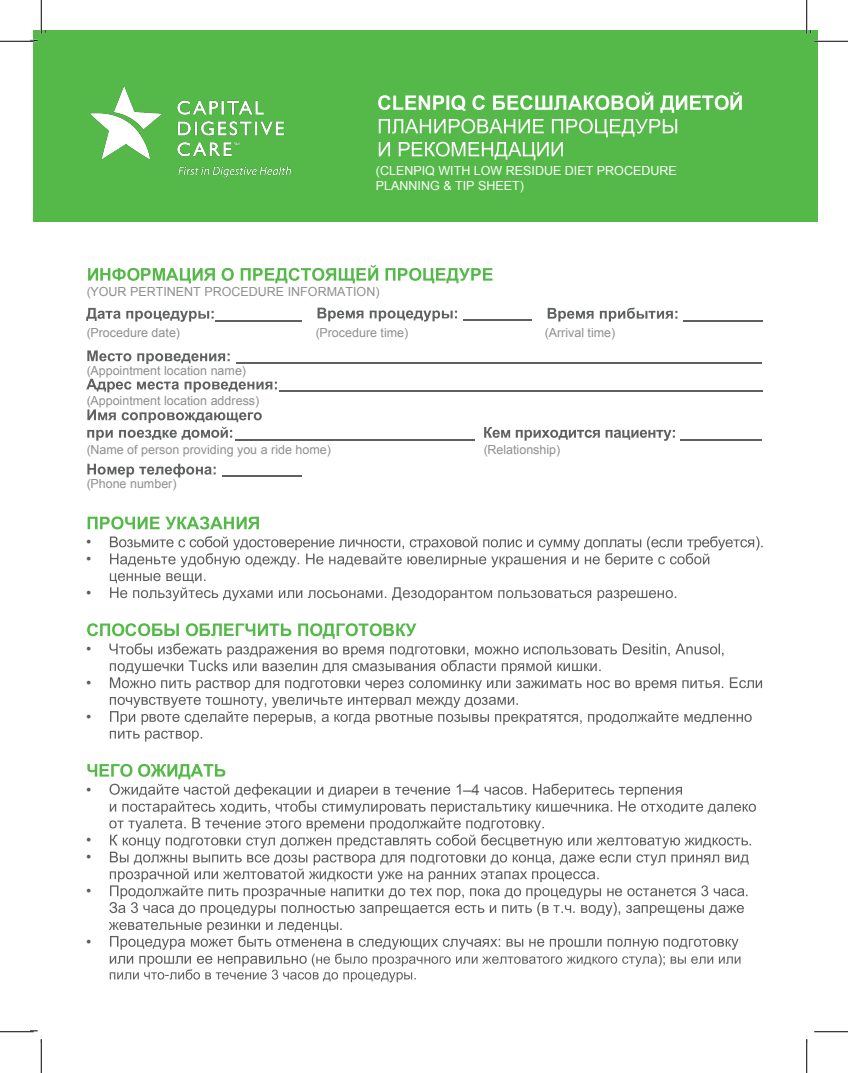
<style>
.page{position:relative;width:848px;height:1073px;background:#fff}
.page>*{position:absolute;margin:0;border:0;box-sizing:border-box;transform-origin:0 0}
.t1{font:15px/17px "Arial";color:#5e5e60}
.t2{font:13.75px "Arial";color:#5e6061}
.t3{font:12.5px "Arial";color:#5e5e60}
.t4{font:12.5px/15px "Arial";color:#fff}
</style>
<div class="page">
<div style="left:34px;top:30px;width:784px;height:191px;background:#54b948"></div>
<svg style="left:378px;top:92px;width:275px;height:19px"></svg>
<svg style="left:660px;top:92px;width:81px;height:21px"></svg>
<svg style="left:379px;top:119px;width:298px;height:41px"></svg>
<svg style="left:88px;top:268px;width:127px;height:15px"></svg>
<svg style="left:222px;top:265px;width:270px;height:18px"></svg>
<svg style="left:86px;top:308px;width:128px;height:14px"></svg>
<hr style="left:215px;top:320px;width:86px;height:1px;background:#5e6061">
<svg style="left:317px;top:308px;width:140px;height:13px"></svg>
<hr style="left:462px;top:320px;width:69px;height:1px;background:#5e6061">
<svg style="left:547px;top:308px;width:130px;height:13px"></svg>
<hr style="left:682px;top:320px;width:80px;height:1px;background:#5e6061">
<svg style="left:87px;top:350px;width:143px;height:14px"></svg>
<hr style="left:236px;top:362px;width:526px;height:1px;background:#5e6061">
<svg style="left:86px;top:379px;width:45px;height:13px"></svg>
<svg style="left:137px;top:381px;width:140px;height:11px"></svg>
<hr style="left:279px;top:391px;width:483px;height:1px;background:#5e6061">
<svg style="left:87px;top:409px;width:175px;height:31px"></svg>
<svg style="left:484px;top:427px;width:191px;height:14px"></svg>
<hr style="left:235px;top:439px;width:239px;height:1px;background:#5e6061">
<hr style="left:680px;top:439px;width:82px;height:1px;background:#5e6061">
<svg style="left:87px;top:464px;width:129px;height:13px"></svg>
<hr style="left:221px;top:476px;width:80px;height:1px;background:#5e6061">
<svg style="left:88px;top:516px;width:171px;height:13px"></svg>
<svg style="left:110px;top:536px;width:652px;height:31px"></svg>
<svg style="left:110px;top:573px;width:566px;height:28px"></svg>
<svg style="left:87px;top:623px;width:675px;height:68px"></svg>
<svg style="left:110px;top:697px;width:641px;height:27px"></svg>
<svg style="left:110px;top:730px;width:92px;height:11px"></svg>
<svg style="left:87px;top:764px;width:669px;height:152px"></svg>
<svg style="left:109px;top:922px;width:631px;height:60px"></svg>
<img style="left:90px;top:86px;width:201px;height:92px">
<hr style="left:814px;top:40px;width:34px;height:2px;background:#fff">
<hr style="left:40px;top:0;width:2px;height:34px;background:#fff">
<hr style="left:805px;top:0;width:2px;height:34px;background:#fff">
<hr style="left:0;top:41px;width:34px;height:1px;background:#000">
<hr style="left:814px;top:41px;width:34px;height:1px;background:#000">
<hr style="left:0;top:1031px;width:34px;height:1px;background:#000">
<hr style="left:814px;top:1031px;width:34px;height:1px;background:#000">
<hr style="left:41px;top:0;width:1px;height:34px;background:#000">
<hr style="left:41px;top:1039px;width:1px;height:33px;background:#000">
<hr style="left:806px;top:0;width:1px;height:34px;background:#000">
<hr style="left:806px;top:1039px;width:1px;height:33px;background:#000">
<p class="t4" style="left:376px;top:163px;width:302px">(CLENPIQ WITH LOW RESIDUE DIET PROCEDURE<br>PLANNING &amp; TIP SHEET)</p>
<p class="t3" style="left:86px;top:283px;width:295px">(YOUR PERTINENT PROCEDURE INFORMATION)</p>
<p class="t3" style="left:86px;top:324px;width:95px">(Procedure date)</p>
<p class="t3" style="left:315px;top:324px;width:95px">(Procedure time)</p>
<p class="t3" style="left:544px;top:324px;width:72px">(Arrival time)</p>
<p class="t3" style="left:86px;top:362px;width:161px">(Appointment location name)</p>
<p class="t3" style="left:86px;top:392px;width:174px">(Appointment location address)</p>
<p class="t3" style="left:86px;top:441px;width:246px">(Name of person providing you a ride home)</p>
<p class="t3" style="left:483px;top:441px;width:79px">(Relationship)</p>
<p class="t3" style="left:86px;top:475px;width:92px">(Phone number)</p>
<p class="t1" style="left:86px;top:533px;width:7px">• •</p>
<p class="t1" style="left:86px;top:584px;width:7px">•</p>
<p class="t1" style="left:86px;top:640px;width:7px">•</p>
<p class="t1" style="left:86px;top:674px;width:7px">•</p>
<p class="t1" style="left:86px;top:708px;width:7px">•</p>
<p class="t1" style="left:86px;top:781px;width:7px">•</p>
<p class="t1" style="left:463px;top:781px;width:18px">–4</p>
<p class="t1" style="left:86px;top:831px;width:7px">• •</p>
<p class="t1" style="left:86px;top:882px;width:7px">•</p>
<p class="t1" style="left:86px;top:933px;width:7px">•</p>
<p class="t2" style="left:165px;top:965px;width:6px">-</p>
</div>
